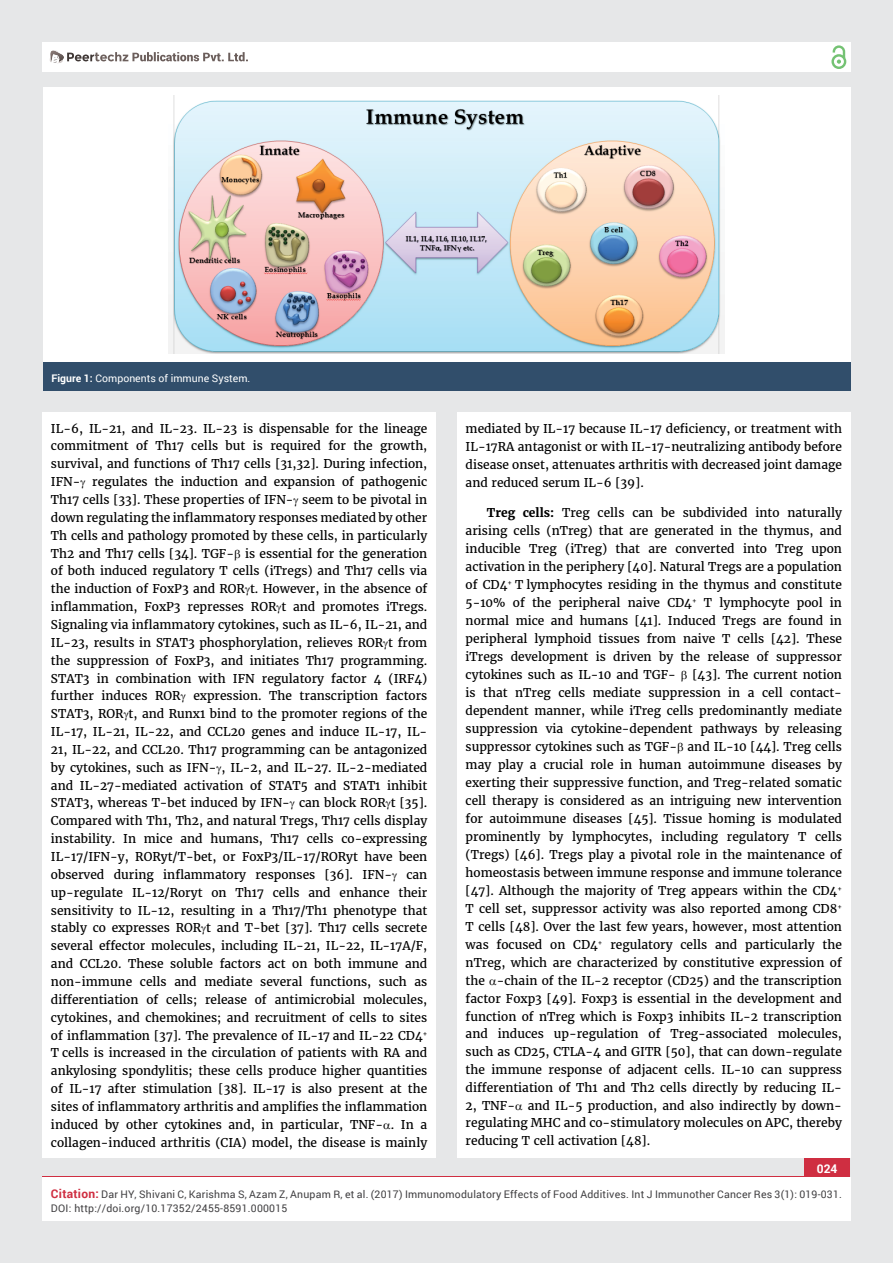
<style>
.page{position:relative;width:893px;height:1263px;background:#e6e7e8}
.page>*{position:absolute;margin:0;border:0;box-sizing:border-box;transform-origin:0 0}
.t1{font:12px/17.9px "Merriweather";color:#000;text-align:justify}
.t2{font:700 12px "Roboto";color:#fff}
.t3{font:10.5px/13.5px "Roboto";letter-spacing:.02em;color:#414042}
.t4{font:10.5px "Roboto";color:#fff}
.s1{font-weight:700}
.s2{font-weight:700;font-size:12px;color:#cf2e41}
</style>
<div class="page">
<div style="left:42px;top:43px;width:808px;height:29px;background:#fff"></div>
<div style="left:831px;top:54px;width:15px;height:15px;border:2px solid #74c273;border-radius:50%"></div>
<svg style="left:831px;top:45px;width:15px;height:19px"></svg>
<div style="left:804px;top:1157px;width:46px;height:43px;background:#cf2e41"></div>
<svg style="left:49px;top:50px;width:199px;height:14px"></svg>
<div style="left:42px;top:1177px;width:808px;height:43px;background:#fff"></div>
<div style="left:42px;top:412px;width:394px;height:746px;background:#fff"></div>
<div style="left:457px;top:412px;width:393px;height:746px;background:#fff"></div>
<div style="left:43px;top:87px;width:808px;height:276px;background:#fff"></div>
<div style="left:43px;top:363px;width:808px;height:28px;background:#314e6b"></div>
<img style="left:169px;top:95px;width:555px;height:259px">
<p class="t4" style="left:51px;top:371px;width:200px"><span class="s1">Figure 1:</span> Components of immune System.</p>
<p class="t1" style="left:51px;top:419px;width:378px">IL-6, IL-21, and IL-23. IL-23 is dispensable for the lineage commitment of Th17 cells but is required for the growth, survival, and functions of Th17 cells [31,32]. During infection, IFN- regulates the induction and expansion of pathogenic Th17 cells [33]. These properties of IFN- seem to be pivotal in down regulating the inflammatory responses mediated by other Th cells and pathology promoted by these cells, in particularly Th2 and Th17 cells [34]. TGF- is essential for the generation of both induced regulatory T cells (iTregs) and Th17 cells via the induction of FoxP3 and ROR t. However, in the absence of inflammation, FoxP3 represses ROR t and promotes iTregs.<br>Signaling via inflammatory cytokines, such as IL-6, IL-21, and IL-23, results in STAT3 phosphorylation, relieves ROR t from the suppression of FoxP3, and initiates Th17 programming.<br>STAT3 in combination with IFN regulatory factor 4 (IRF4) further induces ROR expression. The transcription factors STAT3, ROR t, and Runx1 bind to the promoter regions of the IL-17, IL-21, IL-22, and CCL20 genes and induce IL-17, IL-21, IL-22, and CCL20. Th17 programming can be antagonized by cytokines, such as IFN- , IL-2, and IL-27. IL-2-mediated and IL-27-mediated activation of STAT5 and STAT1 inhibit STAT3, whereas T-bet induced by IFN- can block ROR t [35].<br>Compared with Th1, Th2, and natural Tregs, Th17 cells display instability. In mice and humans, Th17 cells co-expressing IL-17/IFN-y, RORyt/T-bet, or FoxP3/IL-17/RORyt have been observed during inflammatory responses [36]. IFN- can up-regulate IL-12/Roryt on Th17 cells and enhance their sensitivity to IL-12, resulting in a Th17/Th1 phenotype that stably co expresses ROR t and T-bet [37]. Th17 cells secrete several effector molecules, including IL-21, IL-22, IL-17A/F, and CCL20. These soluble factors act on both immune and non-immune cells and mediate several functions, such as differentiation of cells; release of antimicrobial molecules, cytokines, and chemokines; and recruitment of cells to sites of inflammation [37]. The prevalence of IL-17 and IL-22 CD4<sup>+ </sup>T cells is increased in the circulation of patients with RA and ankylosing spondylitis; these cells produce higher quantities of IL-17 after stimulation [38]. IL-17 is also present at the sites of inflammatory arthritis and amplifies the inflammation induced by other cytokines and, in particular, TNF- . In a collagen-induced arthritis (CIA) model, the disease is mainly</p>
<p class="t1" style="left:466px;top:419px;width:378px">mediated by IL-17 because IL-17 deficiency, or treatment with IL-17RA antagonist or with IL-17-neutralizing antibody before disease onset, attenuates arthritis with decreased joint damage and reduced serum IL-6 [39].</p>
<p class="t1" style="left:466px;top:504px;width:378px;text-indent:21px"><span class="s1">Treg cells:</span> Treg cells can be subdivided into naturally arising cells (nTreg) that are generated in the thymus, and inducible Treg (iTreg) that are converted into Treg upon activation in the periphery [40]. Natural Tregs are a population of CD4<sup>+</sup> T lymphocytes residing in the thymus and constitute 5-10% of the peripheral naive CD4<sup>+</sup> T lymphocyte pool in normal mice and humans [41]. Induced Tregs are found in peripheral lymphoid tissues from naive T cells [42]. These iTregs development is driven by the release of suppressor cytokines such as IL-10 and TGF-</p>
<p class="t1" style="left:466px;top:666px;width:378px;text-indent:227px">[43]. The current notion is that nTreg cells mediate suppression in a cell contact&shy;dependent manner, while iTreg cells predominantly mediate suppression via cytokine-dependent pathways by releasing suppressor cytokines such as TGF- and IL-10 [44]. Treg cells may play a crucial role in human autoimmune diseases by exerting their suppressive function, and Treg-related somatic cell therapy is considered as an intriguing new intervention for autoimmune diseases [45]. Tissue homing is modulated prominently by lymphocytes, including regulatory T cells (Tregs) [46]. Tregs play a pivotal role in the maintenance of homeostasis between immune response and immune tolerance [47]. Although the majority of Treg appears within the CD4<sup>+ </sup>T cell set, suppressor activity was also reported among CD8<sup>+ </sup>T cells [48]. Over the last few years, however, most attention was focused on CD4<sup>+</sup> regulatory cells and particularly the nTreg, which are characterized by constitutive expression of the -chain of the IL-2 receptor (CD25) and the transcription factor Foxp3 [49]. Foxp3 is essential in the development and function of nTreg which is Foxp3 inhibits IL-2 transcription and induces up-regulation of Treg-associated molecules, such as CD25, CTLA-4 and GITR [50], that can down-regulate the immune response of adjacent cells. IL-10 can suppress differentiation of Th1 and Th2 cells directly by reducing IL-2, TNF- and IL-5 production, and also indirectly by down&shy;regulating MHC and co-stimulatory molecules on APC, thereby reducing T cell activation [48].</p>
<p class="t2" style="left:817px;top:1161px;width:22px">024</p>
<p class="t3" style="left:51px;top:1188px;width:792px"><span class="s2">Citation:</span> Dar HY, Shivani C, Karishma S, Azam Z, Anupam R, et al. (2017) Immunomodulatory Effects of Food Additives. Int J Immunother Cancer Res 3(1): 019-031.<br>DOI: http://doi.org/10.17352/2455-8591.000015</p>
</div>
